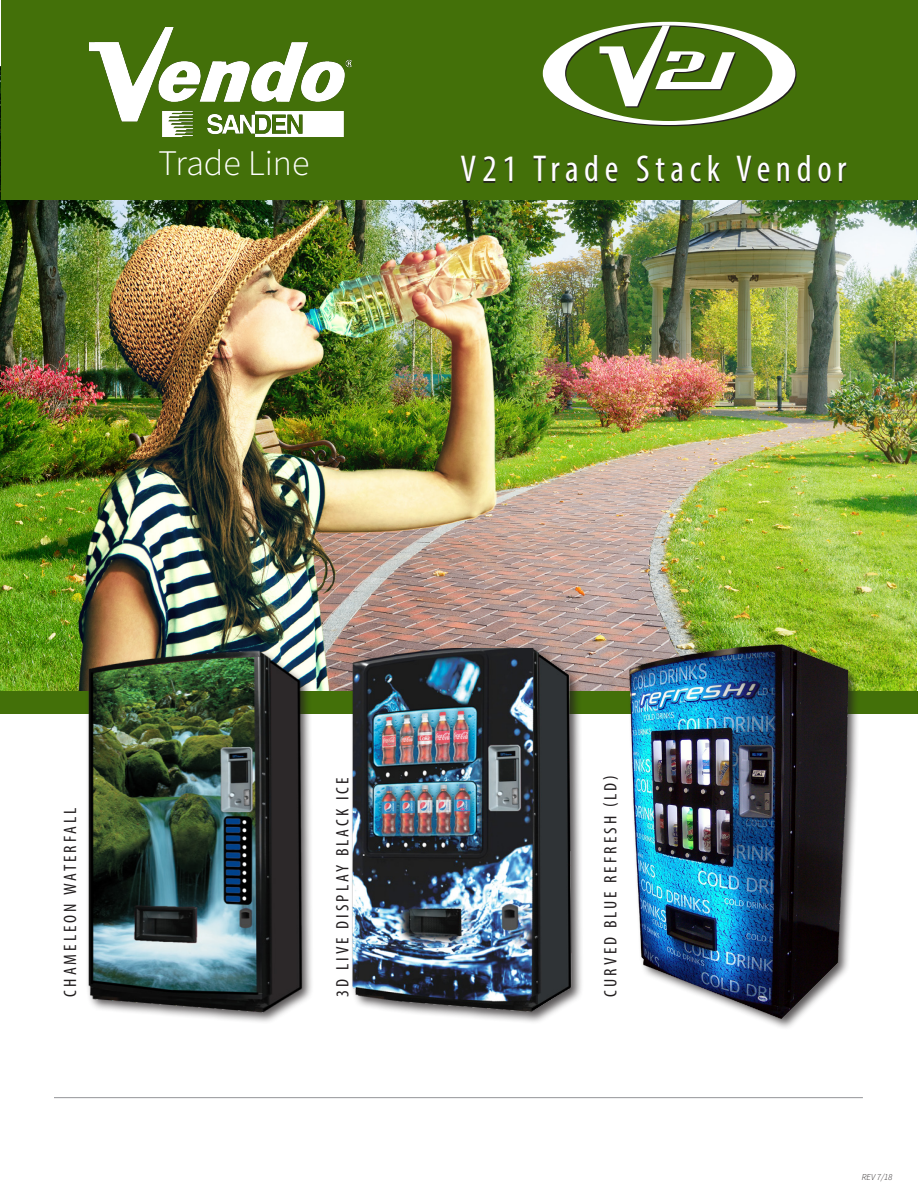
<style>
.page{position:relative;width:918px;height:1188px;background:#fff}
.page>*{position:absolute;margin:0;border:0;box-sizing:border-box;transform-origin:0 0}
.Page_Section_Title{font:condensed 37.5px "Myriad Pro";letter-spacing:.15em;color:#fff}
.Page_Title{font:300 36px "Source Sans Pro";color:#fff}
.Page_Section_Title-2{font:condensed 18px "Myriad Pro";letter-spacing:.17em;color:#231f20}
.Small_Type{font:italic 300 9px "Source Sans Pro";color:#231f20}
</style>
<div class="page">
<img style="left:0;top:66px;width:917px;height:625px">
<div style="left:1px;top:0;width:917px;height:200px;background:#437009"></div>
<div style="left:0;top:691px;width:918px;height:22px;background:#437009"></div>
<img style="left:90px;top:27px;width:261px;height:109px">
<svg style="left:543px;top:22px;width:254px;height:104px"></svg>
<div style="left:461px;top:157px;width:385px;height:26px;background:#231f20;opacity:.85"></div>
<hr style="left:54px;top:1097px;width:809px;height:1px;background:#939598">
<div style="left:86px;top:649px;width:228px;height:375px;background:#231f20;opacity:.75"></div>
<img style="left:79px;top:646px;width:232px;height:366px">
<div style="left:350px;top:645px;width:234px;height:380px;background:#231f20;opacity:.75"></div>
<img style="left:337px;top:648px;width:239px;height:376px">
<div style="left:627px;top:642px;width:233px;height:389px;background:#231f20;opacity:.75"></div>
<img style="left:630px;top:645px;width:217px;height:373px">
<p class="Page_Title" style="left:159px;top:142px;width:152px">Trade Line</p>
<p class="Page_Section_Title" style="left:461px;top:146px;width:388px">V21 Trade Stack Vendor</p>
<p class="Page_Section_Title-2" style="left:59px;top:997px;width:191px;rotate:-90deg">CHAMELEON WATERFALL</p>
<p class="Page_Section_Title-2" style="left:332px;top:997px;width:221px;rotate:-90deg">3D LIVE DISPLAY BLACK ICE</p>
<p class="Page_Section_Title-2" style="left:600px;top:997px;width:223px;rotate:-90deg">CURVED BLUE REFRESH (LD)</p>
<p class="Small_Type" style="left:862px;top:1172px;width:32px">REV 7/18</p>
</div>
